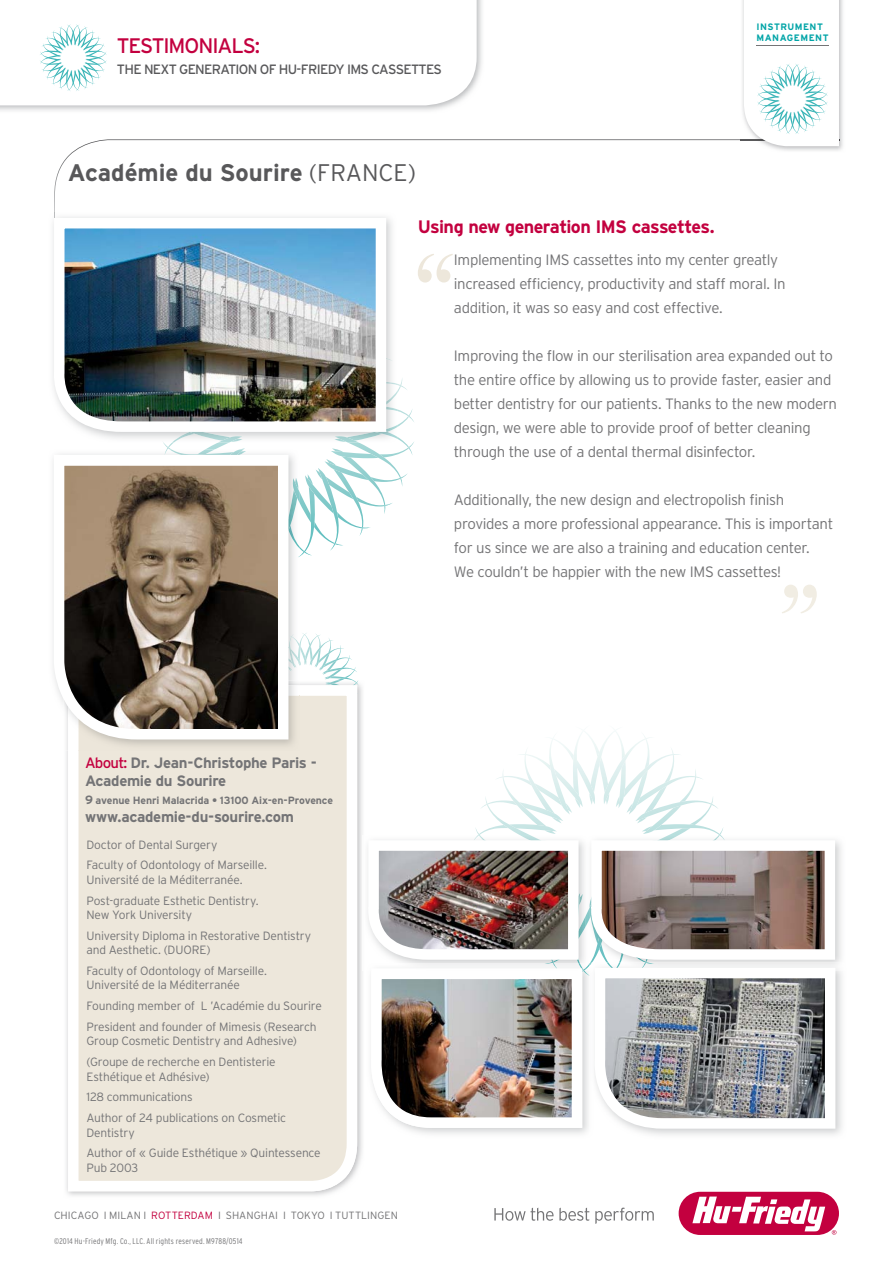
<style>
.page{position:relative;width:893px;height:1263px;background:#fff}
.page>*{position:absolute;margin:0;border:0;box-sizing:border-box;transform-origin:0 0}
.t1{font:700 24px "Interstate";color:#58585a}
.t2{font:21px "Interstate";letter-spacing:-.05em;color:#c3003f}
.t3{font:700 18px "Interstate";letter-spacing:-.035em;color:#c3003f}
.t4{font:300 15px/24px "Interstate";letter-spacing:-.025em;color:#747476}
.t5{font:700 15px/18px "Interstate";letter-spacing:-.025em;color:#747476}
.t6{font:13.5px "Interstate";letter-spacing:-.05em;color:#58585a}
.t7{font:300 12px/20.9px "Interstate";letter-spacing:-.015em;color:#747476}
.t8{font:300 10.5px "Interstate";letter-spacing:.005em;color:#747476}
.t9{font:700 10.5px "Interstate";letter-spacing:-.01em;color:#747476}
.t10{font:700 9.3px/11.2px "Interstate";letter-spacing:.05em;color:#00a4a7}
.t11{font:300 condensed 8.25px "Interstate";letter-spacing:.02em;color:#747476}
.s1{font-weight:300}
.s2{font-weight:400;color:#c3003f}
.s3{font-size:12px}
.s4{color:#c3003f}
</style>
<div class="page">
<svg style="left:205px;top:442px;width:24px;height:8px"></svg>
<svg style="left:397px;top:409px;width:17px;height:18px"></svg>
<svg style="left:397px;top:378px;width:10px;height:15px"></svg>
<svg style="left:54px;top:139px;width:687px;height:74px"></svg>
<img style="left:66px;top:684px;width:296px;height:512px">
<svg style="left:68px;top:686px;width:289px;height:505px;background:#eee9de"></svg>
<img style="left:288px;top:478px;width:10px;height:77px">
<img style="left:292px;top:478px;width:6px;height:24px">
<svg style="left:298px;top:437px;width:116px;height:120px"></svg>
<img style="left:174px;top:451px;width:72px;height:4px">
<img style="left:191px;top:450px;width:52px;height:5px">
<svg style="left:288px;top:633px;width:71px;height:53px"></svg>
<img style="left:68px;top:685px;width:231px;height:66px">
<svg style="left:54px;top:455px;width:234px;height:284px"></svg>
<img style="left:741px;top:0;width:102px;height:151px">
<svg style="left:744px;top:0;width:95px;height:146px"></svg>
<img style="left:0;top:0;width:482px;height:111px">
<svg style="left:0;top:0;width:477px;height:105px"></svg>
<svg style="left:40px;top:24px;width:67px;height:67px"></svg>
<img style="left:164px;top:432px;width:78px;height:10px">
<img style="left:334px;top:439px;width:63px;height:3px">
<img style="left:334px;top:428px;width:63px;height:11px">
<img style="left:386px;top:357px;width:7px;height:25px">
<img style="left:218px;top:436px;width:24px;height:6px">
<svg style="left:163px;top:441px;width:11px;height:14px"></svg>
<img style="left:386px;top:403px;width:11px;height:25px">
<img style="left:386px;top:406px;width:11px;height:7px">
<img style="left:386px;top:382px;width:11px;height:21px">
<img style="left:335px;top:436px;width:24px;height:6px">
<img style="left:54px;top:228px;width:332px;height:204px">
<img style="left:633px;top:970px;width:209px;height:165px">
<img style="left:835px;top:962px;width:7px;height:8px">
<img style="left:368px;top:732px;width:467px;height:397px">
<svg style="left:782px;top:585px;width:35px;height:28px"></svg>
<svg style="left:418px;top:254px;width:35px;height:28px"></svg>
<div style="left:679px;top:1192px;width:160px;height:43px;background:#c3003f;border-radius:22px"></div>
<svg style="left:692px;top:1196px;width:133px;height:35px"></svg>
<svg style="left:832px;top:1230px;width:4px;height:5px"></svg>
<svg style="left:494px;top:1207px;width:95px;height:14px"></svg>
<svg style="left:595px;top:1207px;width:59px;height:17px"></svg>
<h2 class="t2" style="left:117px;top:34px;width:145px">TESTIMONIALS:</h2>
<p class="t6" style="left:117px;top:62px;width:327px">THE NEXT GENERATION OF HU-FRIEDY IMS CASSETTES</p>
<h1 class="t1" style="left:68px;top:159px;width:350px">Académie du Sourire <span class="s1">(FRANCE)</span></h1>
<p class="t3" style="left:418px;top:216px;width:298px">Using new generation IMS cassettes.</p>
<p class="t10" style="left:756px;top:21px;width:74px">INSTRUMENT<br>MANAGEMENT</p>
<p class="t4" style="left:454px;top:248px;width:333px">Implementing IMS cassettes into my center greatly increased efficiency, productivity and staff moral. In addition, it was so easy and cost effective.</p>
<p class="t4" style="left:454px;top:344px;width:385px">Improving the flow in our sterilisation area expanded out to the entire office by allowing us to provide faster, easier and better dentistry for our patients. Thanks to the new modern design, we were able to provide proof of better cleaning through the use of a dental thermal disinfector.</p>
<p class="t4" style="left:454px;top:488px;width:381px">Additionally, the new design and electropolish finish provides a more professional appearance. This is important for us since we are also a training and education center.<br>We couldn’t be happier with the new IMS cassettes!</p>
<p class="t5" style="left:85px;top:753px;width:233px"><span class="s2">About:</span> Dr. Jean-Christophe Paris -<br>Academie du Sourire</p>
<p class="t9" style="left:85px;top:794px;width:249px"><span class="s3">9</span> avenue Henri Malacrida • 13100 Aix-en-Provence</p>
<p class="t5" style="left:85px;top:807px;width:211px">www.academie-du-sourire.com</p>
<p class="t7" style="left:86px;top:834px;width:182px">Doctor of Dental Surgery<br>Faculty of Odontology of Marseille.</p>
<p class="t7" style="left:86px;top:869px;width:174px">Université de la Méditerranée.<br>Post-graduate Esthetic Dentistry.</p>
<p class="t7" style="left:86px;top:904px;width:226px">New York University<br>University Diploma in Restorative Dentistry</p>
<p class="t7" style="left:86px;top:939px;width:182px">and Aesthetic. (DUORE)<br>Faculty of Odontology of Marseille.</p>
<p class="t7" style="left:86px;top:975px;width:237px">Université de la Méditerranée<br>Founding member of L ’Académie du Sourire<br>President and founder of Mimesis (Research</p>
<p class="t7" style="left:86px;top:1031px;width:212px">Group Cosmetic Dentistry and Adhesive) (Groupe de recherche en Dentisterie</p>
<p class="t7" style="left:86px;top:1066px;width:201px">Esthétique et Adhésive)<br>128 communications<br>Author of 24 publications on Cosmetic</p>
<p class="t7" style="left:86px;top:1122px;width:236px">Dentistry<br>Author of « Guide Esthétique » Quintessence</p>
<p class="t7" style="left:86px;top:1157px;width:53px">Pub 2003</p>
<p class="t8" style="left:54px;top:1210px;width:345px">CHICAGO I MILAN I <span class="s4">ROTTERDAM</span> I SHANGHAI I TOKYO I TUTTLINGEN</p>
<p class="t11" style="left:54px;top:1236px;width:190px">©2014 Hu-Friedy Mfg. Co., LLC. All rights reserved. M9788/0514</p>
</div>
